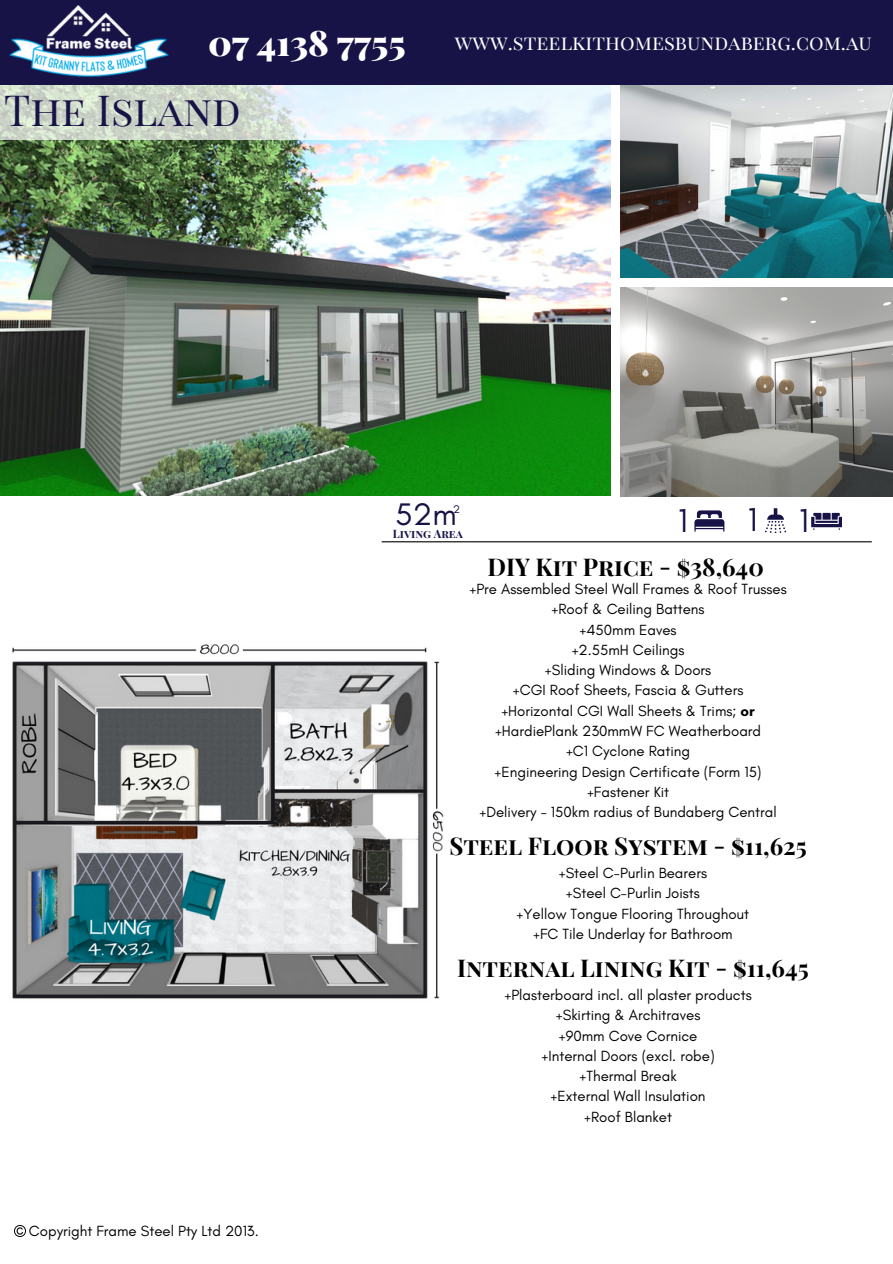
<style>
.page{position:relative;width:893px;height:1264px;background:#fff}
.page>*{position:absolute;margin:0;border:0;box-sizing:border-box;transform-origin:0 0}
.t1{font:42px "Playfair Display SC";color:#171347}
.t2{font:900 35.25px "Playfair Display";color:#fff}
.t3{font:33.6px "Glacial Indifference";color:#171347}
.t4{font:31.8px "Glacial Indifference";color:#171347}
.t5{font:700 24px "Playfair Display SC";color:#000}
.t6{font:20.25px "Playfair Display SC";color:#fff}
.t7{font:15px/20.2px "Glacial Indifference";color:#000;text-align:center}
.t8{font:700 11.4px "Playfair Display SC";color:#171347}
.t9{font:11.4px "Glacial Indifference";color:#171347}
.s1{font-weight:700}
</style>
<div class="page">
<img style="left:0;top:139px;width:610px;height:356px">
<img style="left:620px;top:85px;width:272px;height:192px">
<svg style="left:0;top:85px;width:610px;height:54px;background:#dce7e5"></svg>
<div style="left:0;top:0;width:892px;height:85px;background:#171347"></div>
<img style="left:9px;top:5px;width:160px;height:72px">
<img style="left:620px;top:288px;width:272px;height:208px">
<hr style="left:381px;top:541px;width:490px;height:1px;background:#000">
<svg style="left:694px;top:510px;width:30px;height:21px"></svg>
<svg style="left:811px;top:513px;width:30px;height:17px"></svg>
<svg style="left:765px;top:508px;width:21px;height:25px"></svg>
<img style="left:12px;top:644px;width:432px;height:355px">
<svg style="left:14px;top:1225px;width:12px;height:11px"></svg>
<h6 class="t2" style="left:208px;top:18px;width:199px">07 4138 7755</h6>
<h4 class="t6" style="left:455px;top:28px;width:418px">www.steelkithomesbundaberg.com.au</h4>
<h4 class="t1" style="left:4px;top:81px;width:238px">The Island</h4>
<h6 class="t7" style="left:29px;top:1220px;width:231px">Copyright Frame Steel Pty Ltd 2013.</h6>
<h5 class="t4" style="left:395px;top:494px;width:63px">52m</h5>
<h1 class="t9" style="left:453px;top:502px;width:8px">2</h1>
<h3 class="t3" style="left:678px;top:500px;width:11px">1</h3>
<p class="t3" style="left:747px;top:499px;width:11px">1</p>
<p class="t3" style="left:799px;top:500px;width:11px">1</p>
<h2 class="t8" style="left:393px;top:525px;width:72px">Living Area</h2>
<p class="t5" style="left:487px;top:549px;width:278px">DIY Kit Price - $38,640</p>
<p class="t7" style="left:469px;top:579px;width:319px">+Pre Assembled Steel Wall Frames &amp; Roof Trusses +Roof &amp; Ceiling Battens<br>+450mm Eaves<br>+2.55mH Ceilings<br>+Sliding Windows &amp; Doors<br>+CGI Roof Sheets, Fascia &amp; Gutters<br>+Horizontal CGI Wall Sheets &amp; Trims; <span class="s1">or </span>+HardiePlank 230mmW FC Weatherboard<br>+C1 Cyclone Rating<br>+Engineering Design Certificate (Form 15) +Fastener Kit<br>+Delivery - 150km radius of Bundaberg Central</p>
<p class="t5" style="left:449px;top:828px;width:359px">Steel Floor System - $11,625</p>
<p class="t7" style="left:516px;top:862px;width:234px">+Steel C-Purlin Bearers<br>+Steel C-Purlin Joists<br>+Yellow Tongue Flooring Throughout +FC Tile Underlay for Bathroom</p>
<p class="t5" style="left:457px;top:950px;width:353px">Internal Lining Kit - $11,645</p>
<p class="t7" style="left:504px;top:984px;width:249px">+Plasterboard incl. all plaster products +Skirting &amp; Architraves<br>+90mm Cove Cornice<br>+Internal Doors (excl. robe)<br>+Thermal Break<br>+External Wall Insulation<br>+Roof Blanket</p>
</div>
